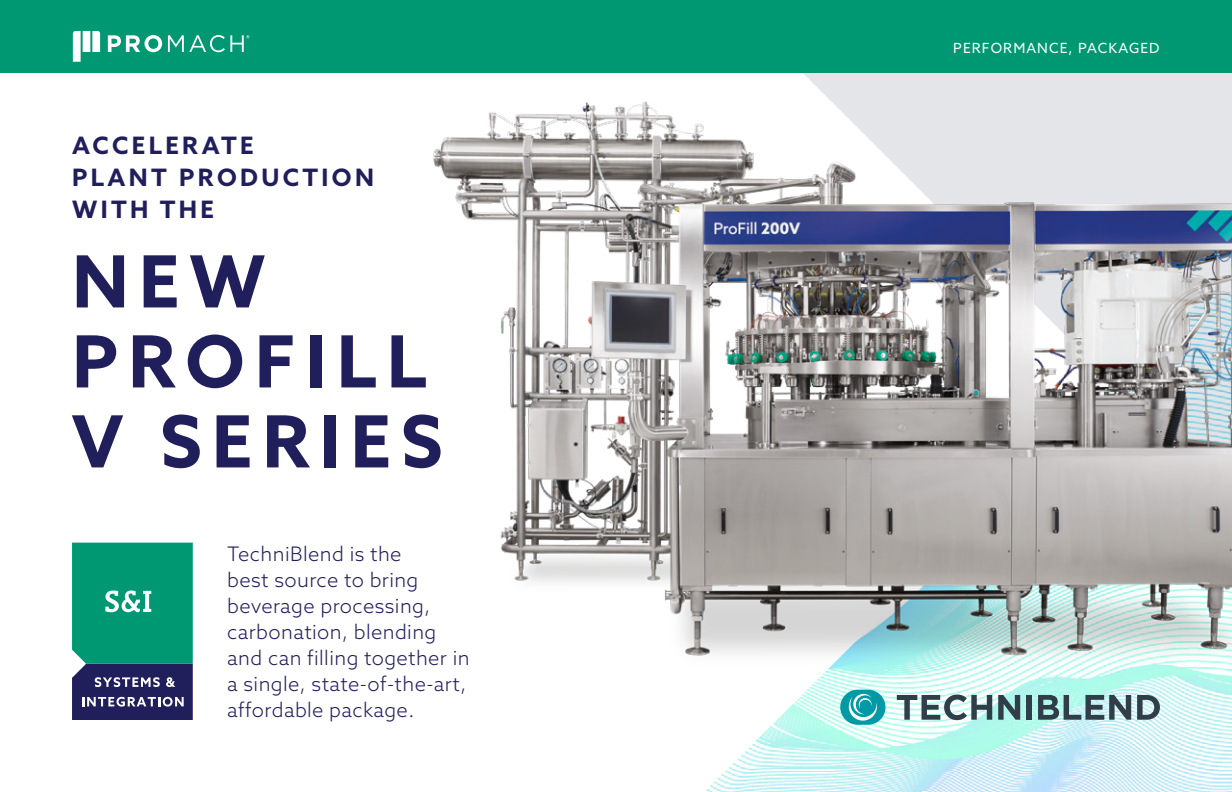
<style>
.page{position:relative;width:1232px;height:792px;background:#fff}
.page>*{position:absolute;margin:0;border:0;box-sizing:border-box;transform-origin:0 0}
.t1{font:700 72px/80px "Azo Sans";letter-spacing:.14em;color:#201e5b}
.t2{font:700 24px/32px "Azo Sans";letter-spacing:.14em;color:#201e5b}
.t3{font:300 20px/26px "Azo Sans";letter-spacing:.02em;color:#201e5b}
.t4{font:14px "Azo Sans";letter-spacing:.075em;color:#fff}
</style>
<div class="page">
<img style="left:706px;top:668px;width:525px;height:124px">
<div style="left:803px;top:73px;width:428px;height:11px;background:#e4e5e9"></div>
<div style="left:840px;top:690px;width:45px;height:35px;background:#009aa7;border-radius:18px"></div>
<svg style="left:896px;top:695px;width:96px;height:25px"></svg>
<svg style="left:998px;top:695px;width:22px;height:25px"></svg>
<div style="left:1026px;top:695px;width:5px;height:25px;background:#303e49"></div>
<svg style="left:1037px;top:695px;width:93px;height:25px"></svg>
<svg style="left:1136px;top:695px;width:23px;height:25px"></svg>
<svg style="left:848px;top:693px;width:28px;height:28px"></svg>
<div style="left:0;top:0;width:1231px;height:73px;background:#009872"></div>
<svg style="left:108px;top:35px;width:54px;height:17px"></svg>
<svg style="left:73px;top:31px;width:27px;height:31px"></svg>
<svg style="left:168px;top:35px;width:81px;height:17px"></svg>
<img style="left:433px;top:84px;width:798px;height:584px">
<svg style="left:72px;top:543px;width:121px;height:177px"></svg>
<p class="t2" style="left:72px;top:129px;width:303px">ACCELERATE<br>PLANT PRODUCTION<br>WITH THE</p>
<h1 class="t1" style="left:72px;top:240px;width:372px">NEW<br>PROFILL<br>V SERIES</h1>
<p class="t3" style="left:227px;top:541px;width:244px">TechniBlend is the<br>best source to bring beverage processing, carbonation, blending and can filling together in a single, state-of-the-art, affordable package.</p>
<p class="t4" style="left:953px;top:38px;width:208px">PERFORMANCE, PACKAGED</p>
</div>
